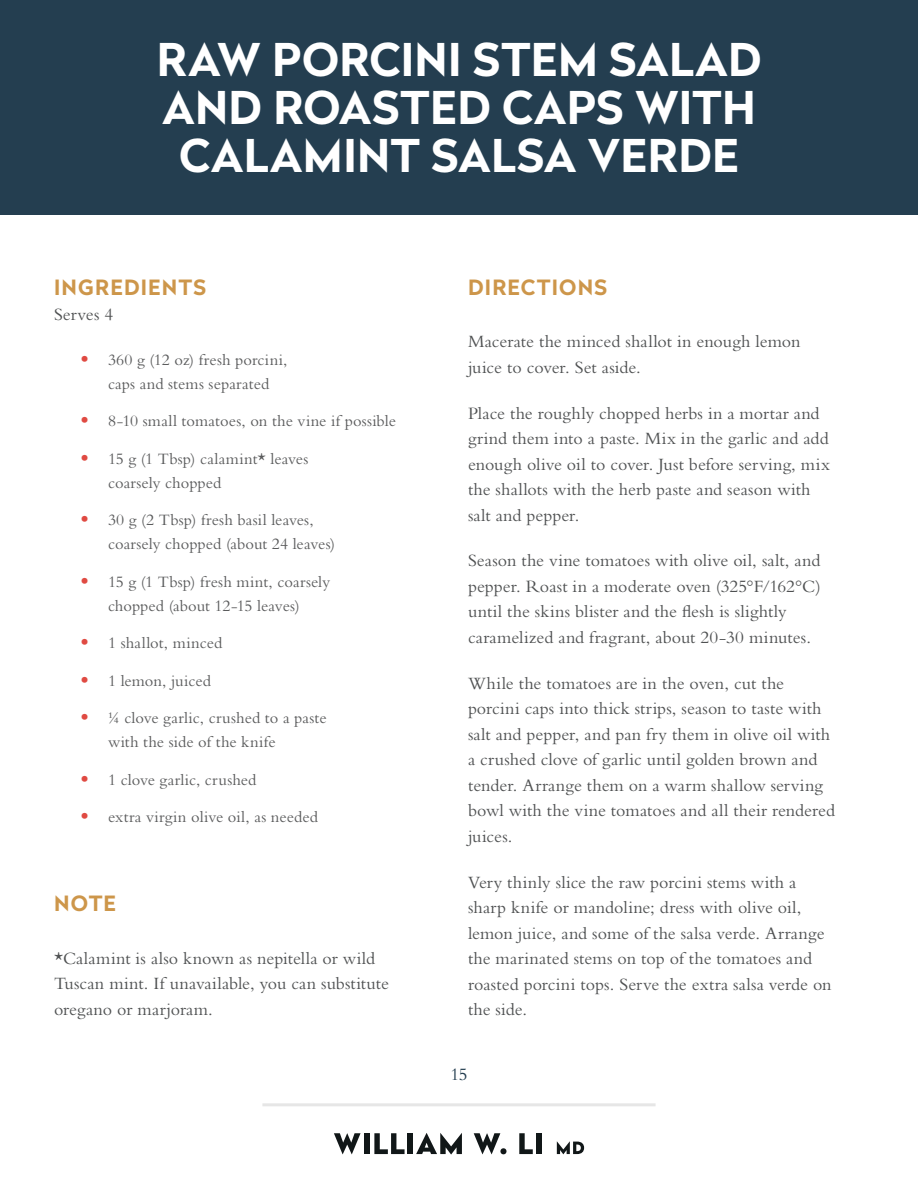
<style>
.page{position:relative;width:918px;height:1188px;background:#fff}
.page>*{position:absolute;margin:0;border:0;box-sizing:border-box;transform-origin:0 0}
.t1{font:700 45px/48px "Radikal";letter-spacing:.005em;color:#fff;text-align:center}
.t2{font:700 21px "Radikal";letter-spacing:.055em;color:#cd964a}
.t3{font:18px/25.5px "Bembo Std";letter-spacing:.005em;color:#4f5152}
.t4{font:18px "Bembo Std";color:#243e50}
.t5{font:16.5px/24px "Bembo Std";letter-spacing:.005em;color:#5a5b5c}
.s1{font-family:"Radikal";font-weight:900;font-size:24px;color:#e04a42}
</style>
<div class="page">
<hr style="left:262px;top:1103px;width:394px;height:3px;background:#e6e6e6">
<svg style="left:334px;top:1133px;width:27px;height:21px"></svg>
<div style="left:364px;top:1133px;width:5px;height:21px;background:#111718"></div>
<svg style="left:374px;top:1133px;width:31px;height:21px"></svg>
<div style="left:408px;top:1133px;width:5px;height:21px;background:#111718"></div>
<svg style="left:416px;top:1133px;width:46px;height:21px"></svg>
<svg style="left:474px;top:1133px;width:26px;height:21px"></svg>
<div style="left:500px;top:1148px;width:7px;height:6px;background:#111718;border-radius:50%"></div>
<svg style="left:519px;top:1133px;width:14px;height:21px"></svg>
<div style="left:536px;top:1133px;width:5px;height:21px;background:#111718"></div>
<svg style="left:557px;top:1141px;width:27px;height:13px"></svg>
<div style="left:0;top:0;width:918px;height:214px;background:#243e50"></div>
<h1 class="t1" style="left:157px;top:33px;width:606px">RAW PORCINI STEM SALAD<br>AND ROASTED CAPS WITH<br>CALAMINT SALSA VERDE</h1>
<p class="t2" style="left:54px;top:272px;width:154px">INGREDIENTS</p>
<p class="t3" style="left:54px;top:302px;width:61px">Serves 4</p>
<p class="t5" style="left:81px;top:347px;width:208px;text-align:center"><span class="s1">•</span> 360 g (12 oz) fresh porcini, caps and stems separated</p>
<p class="t5" style="left:81px;top:409px;width:316px"><span class="s1">•</span> 8-10 small tomatoes, on the vine if possible</p>
<p class="t5" style="left:108px;top:446px;width:202px;text-indent:-27px"><span class="s1">•</span> 15 g (1 Tbsp) calamint* leaves coarsely chopped</p>
<p class="t5" style="left:108px;top:508px;width:229px;text-indent:-27px"><span class="s1">•</span> 30 g (2 Tbsp) fresh basil leaves, coarsely chopped (about 24 leaves)</p>
<p class="t5" style="left:81px;top:569px;width:251px;text-align:center"><span class="s1">•</span> 15 g (1 Tbsp) fresh mint, coarsely chopped (about 12-15 leaves)</p>
<p class="t5" style="left:81px;top:631px;width:143px"><span class="s1">•</span> 1 shallot, minced</p>
<p class="t5" style="left:81px;top:668px;width:132px"><span class="s1">•</span> 1 lemon, juiced</p>
<p class="t5" style="left:108px;top:706px;width:220px;text-indent:-27px"><span class="s1">•</span> ¼ clove garlic, crushed to a paste with the side of the knife</p>
<p class="t5" style="left:81px;top:767px;width:177px"><span class="s1">•</span> 1 clove garlic, crushed</p>
<p class="t5" style="left:81px;top:805px;width:239px"><span class="s1">•</span> extra virgin olive oil, as needed</p>
<p class="t2" style="left:54px;top:889px;width:63px">NOTE</p>
<p class="t3" style="left:54px;top:945px;width:337px">*Calamint is also known as nepitella or wild<br>Tuscan mint. If unavailable, you can substitute oregano or marjoram.</p>
<p class="t2" style="left:468px;top:272px;width:140px">DIRECTIONS</p>
<p class="t3" style="left:468px;top:329px;width:334px">Macerate the minced shallot in enough lemon juice to cover. Set aside.</p>
<p class="t3" style="left:468px;top:400px;width:363px">Place the roughly chopped herbs in a mortar and grind them into a paste. Mix in the garlic and add enough olive oil to cover. Just before serving, mix the shallots with the herb paste and season with salt and pepper.</p>
<p class="t3" style="left:468px;top:548px;width:354px">Season the vine tomatoes with olive oil, salt, and pepper. Roast in a moderate oven (325°F/162°C) until the skins blister and the flesh is slightly caramelized and fragrant, about 20-30 minutes.</p>
<p class="t3" style="left:468px;top:670px;width:369px">While the tomatoes are in the oven, cut the porcini caps into thick strips, season to taste with salt and pepper, and pan fry them in olive oil with a crushed clove of garlic until golden brown and tender. Arrange them on a warm shallow serving bowl with the vine tomatoes and all their rendered juices.</p>
<p class="t3" style="left:468px;top:869px;width:365px">Very thinly slice the raw porcini stems with a sharp knife or mandoline; dress with olive oil, lemon juice, and some of the salsa verde. Arrange the marinated stems on top of the tomatoes and roasted porcini tops. Serve the extra salsa verde on the side.</p>
<p class="t4" style="left:450px;top:1064px;width:19px">15</p>
</div>
